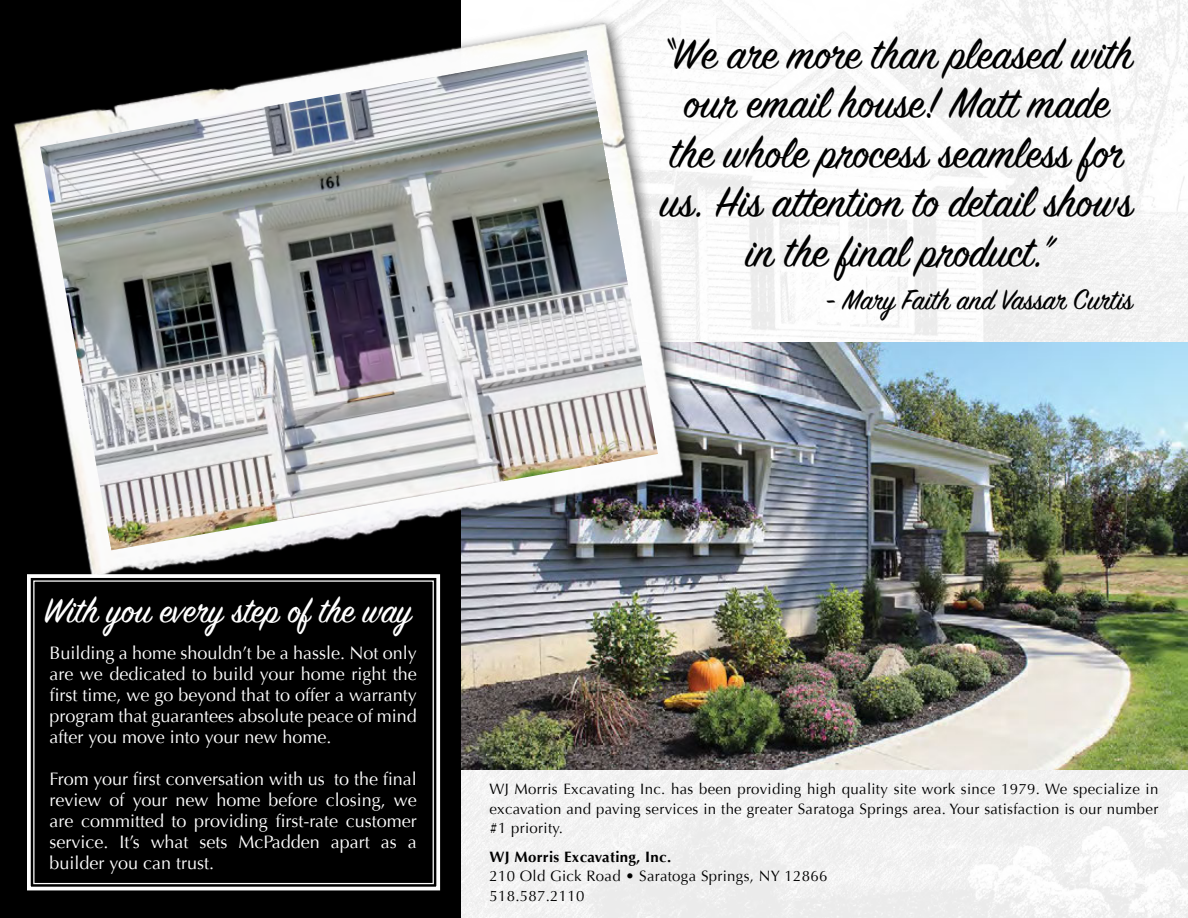
<style>
.page{position:relative;width:1188px;height:918px;background:#fff}
.page>*{position:absolute;margin:0;border:0;box-sizing:border-box;transform-origin:0 0}
.t1{font:48px/49.5px "Sign Painter House Script";color:#000;text-align:center}
.t2{font:39px "Sign Painter House Script";color:#fff}
.t3{font:31.5px "Sign Painter House Script";color:#000}
.t4{font:18px/21px "Optima";color:#fff;text-align:justify}
.t5{font:15px/19.5px "Optima";letter-spacing:.02em;color:#000;text-align:justify}
.t6{font:700 15px "Optima";letter-spacing:.02em;color:#000}
</style>
<div class="page">
<img style="left:460px;top:0;width:728px;height:918px">
<img style="left:460px;top:343px;width:728px;height:427px">
<div style="left:0;top:0;width:460px;height:918px;background:#000"></div>
<img style="left:13px;top:10px;width:693px;height:578px">
<img style="left:40px;top:50px;width:618px;height:500px">
<svg style="left:25px;top:572px;width:417px;height:319px"></svg>
<div style="left:33px;top:580px;width:401px;height:304px;border:1px solid #fff"></div>
<h1 class="t1" style="left:660px;top:33px;width:474px">“We are more than pleased with our email house! Matt made the whole process seamless for us. His attention to detail shows in the final product.”</h1>
<h3 class="t3" style="left:826px;top:281px;width:309px">- Mary Faith and Vassar Curtis</h3>
<h2 class="t2" style="left:44px;top:586px;width:370px">With you every step of the way</h2>
<p class="t4" style="left:50px;top:643px;width:369px">Building a home shouldn’t be a hassle. Not only are we dedicated to build your home right the first time, we go beyond that to offer a warranty program that guarantees absolute peace of mind after you move into your new home.</p>
<p class="t4" style="left:50px;top:769px;width:369px">From your first conversation with us to the final review of your new home before closing, we are committed to providing first-rate customer service. It’s what sets McPadden apart as a builder you can trust.</p>
<p class="t5" style="left:489px;top:779px;width:670px">WJ Morris Excavating Inc. has been providing high quality site work since 1979. We specialize in excavation and paving services in the greater Saratoga Springs area. Your satisfaction is our number #1 priority.</p>
<p class="t6" style="left:489px;top:848px;width:183px">WJ Morris Excavating, Inc.</p>
<p class="t5" style="left:489px;top:866px;width:340px">210 Old Gick Road • Saratoga Springs, NY 12866<br>518.587.2110</p>
</div>
